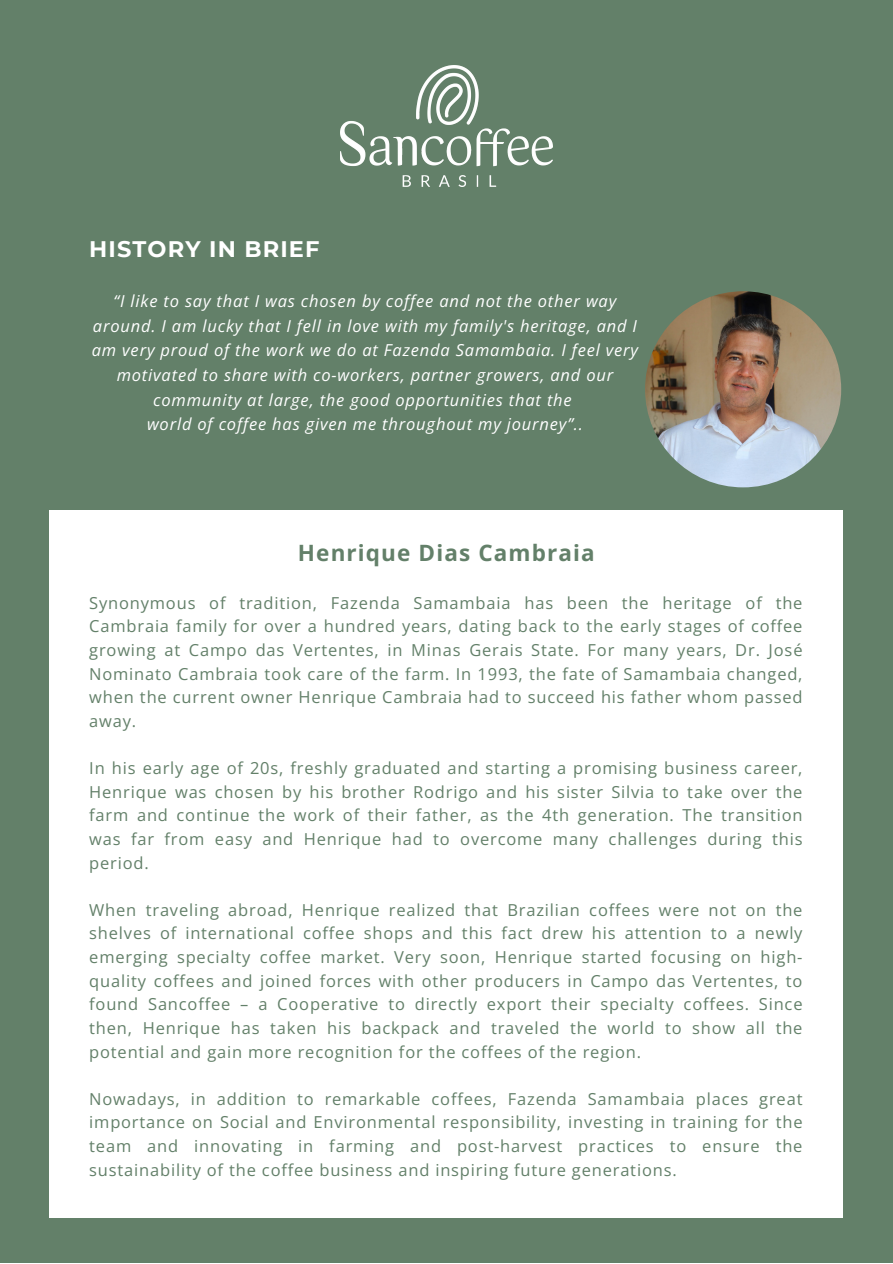
<style>
.page{position:relative;width:893px;height:1264px;background:#fff}
.page>*{position:absolute;margin:0;border:0;box-sizing:border-box;transform-origin:0 0}
.t1{font:700 22.5px "Open Sans";letter-spacing:.05em;color:#638069}
.t2{font:700 22.5px "Montserrat";letter-spacing:.05em;color:#fff}
.t3{font:16.5px/23.5px "Open Sans";letter-spacing:.05em;color:#638069;text-align:justify}
.t4{font:italic 16.5px/24.8px "Open Sans";letter-spacing:.05em;color:#fff;text-align:center}
</style>
<div class="page">
<div style="left:0;top:0;width:892px;height:1262px;background:#638069"></div>
<img style="left:645px;top:291px;width:196px;height:196px;border-radius:50%">
<div style="left:49px;top:510px;width:794px;height:707px;background:#fff"></div>
<img style="left:340px;top:65px;width:212px;height:122px">
<p class="t2" style="left:89px;top:235px;width:232px">HISTORY IN BRIEF</p>
<p class="t4" style="left:92px;top:288px;width:548px">“I like to say that I was chosen by coffee and not the other way around. I am lucky that I fell in love with my family's heritage, and I am very proud of the work we do at Fazenda Samambaia. I feel very motivated to share with co-workers, partner growers, and our community at large, the good opportunities that the</p>
<p class="t4" style="left:147px;top:411px;width:437px">world of coffee has given me throughout my journey”..</p>
<p class="t1" style="left:298px;top:536px;width:298px">Henrique Dias Cambraia</p>
<p class="t3" style="left:89px;top:590px;width:714px">Synonymous of tradition, Fazenda Samambaia has been the heritage of the Cambraia family for over a hundred years, dating back to the early stages of coffee growing at Campo das Vertentes, in Minas Gerais State. For many years, Dr. José Nominato Cambraia took care of the farm. In 1993, the fate of Samambaia changed, when the current owner Henrique Cambraia had to succeed his father whom passed away.</p>
<p class="t3" style="left:89px;top:756px;width:714px">In his early age of 20s, freshly graduated and starting a promising business career, Henrique was chosen by his brother Rodrigo and his sister Silvia to take over the farm and continue the work of their father, as the 4th generation. The transition was far from easy and Henrique had to overcome many challenges during this period.</p>
<p class="t3" style="left:89px;top:897px;width:714px">When traveling abroad, Henrique realized that Brazilian coffees were not on the shelves of international coffee shops and this fact drew his attention to a newly emerging specialty coffee market. Very soon, Henrique started focusing on high&shy;quality coffees and joined forces with other producers in Campo das Vertentes, to found Sancoffee – a Cooperative to directly export their specialty coffees. Since then, Henrique has taken his backpack and traveled the world to show all the potential and gain more recognition for the coffees of the region.</p>
<p class="t3" style="left:89px;top:1086px;width:714px">Nowadays, in addition to remarkable coffees, Fazenda Samambaia places great importance on Social and Environmental responsibility, investing in training for the team and innovating in farming and post-harvest practices to ensure the sustainability of the coffee business and inspiring future generations.</p>
</div>
